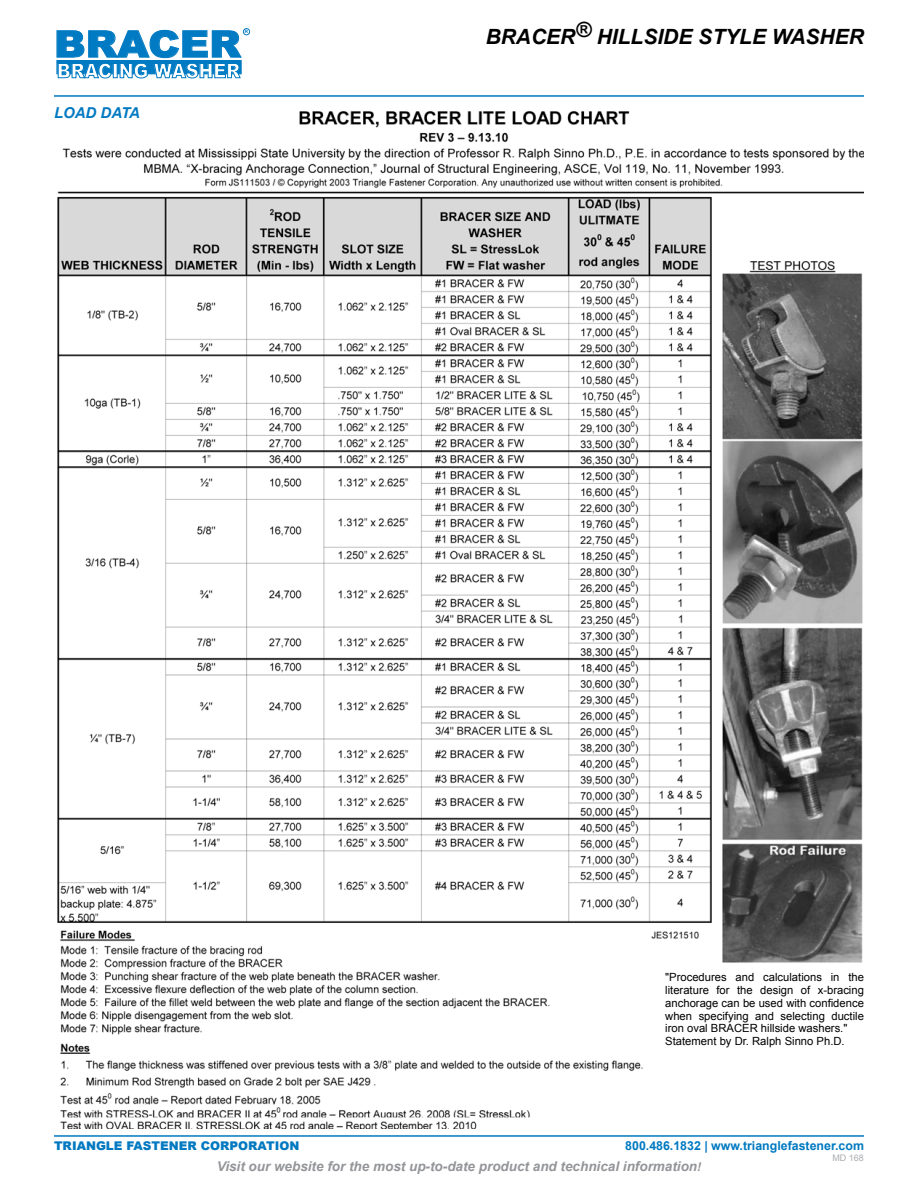
<style>
.page{position:relative;width:918px;height:1188px;background:#fff}
.page>*{position:absolute;margin:0;border:0;box-sizing:border-box;transform-origin:0 0}
.t1{font:900 36.9px "Arial";color:#007ac2;scale:1.1 1}
.t2{font:italic 700 21px "Arial";color:#000}
.t3{font:900 19.95px "Arial";color:#fff;scale:.89 1}
.t4{font:italic 700 15px "Arial";letter-spacing:-.035em;color:#0079c1}
.t5{font:italic 700 13.5px "Arial";color:#939598}
.t6{font:700 12.3px "Arial";color:#0079c1}
.t7{font:900 12px "Arial";color:#0079c1}
.t8{font:11.25px/12.8px "Arial";color:#000}
.t9{font:9px "Arial";color:#abadb0}
.t10{font:700 4.5px "Arial";color:#007ac2}
.s1{font-size:12px}
</style>
<div class="page">
<hr style="left:54px;top:1135px;width:810px;height:2px;background:#0079c1">
<img style="left:57px;top:110px;width:807px;height:1019px">
<hr style="left:54px;top:95px;width:810px;height:2px;background:#0079c1">
<svg style="left:56px;top:29px;width:187px;height:50px"></svg>
<div style="left:243px;top:28px;width:7px;height:7px;border:1px solid #007ac2;border-radius:50%"></div>
<p class="t10" style="left:245px;top:29px;width:5px">R</p>
<h2 class="t2" style="left:486px;top:23px;width:321px">BRACER® Hillside Style Washer</h2>
<h1 class="t1" style="left:54px;top:17px;width:171px">BRACER</h1>
<h3 class="t3" style="left:57px;top:56px;width:207px">BRACING WASHER</h3>
<h3 class="t4" style="left:54px;top:102px;width:88px">LOAD DATA</h3>
<p class="t8" style="left:665px;top:971px;width:200px">"Procedures and calculations in the literature for the design of x-bracing anchorage can be used with confidence when specifying and selecting ductile iron oval BRACER hillside washers." Statement by Dr. Ralph Sinno Ph.D.</p>
<p class="t7" style="left:54px;top:1137px;width:247px">TRIANGLE FASTENER CORPORATION</p>
<p class="t6" style="left:625px;top:1138px;width:240px">800.486.1832 | www.trianglefastener.com</p>
<p class="t9" style="left:832px;top:1152px;width:33px">MD 168</p>
<p class="t5" style="left:217px;top:1157px;width:486px">Visit our website for the most up-to-date product and technical information<span class="s1">!</span></p>
</div>
